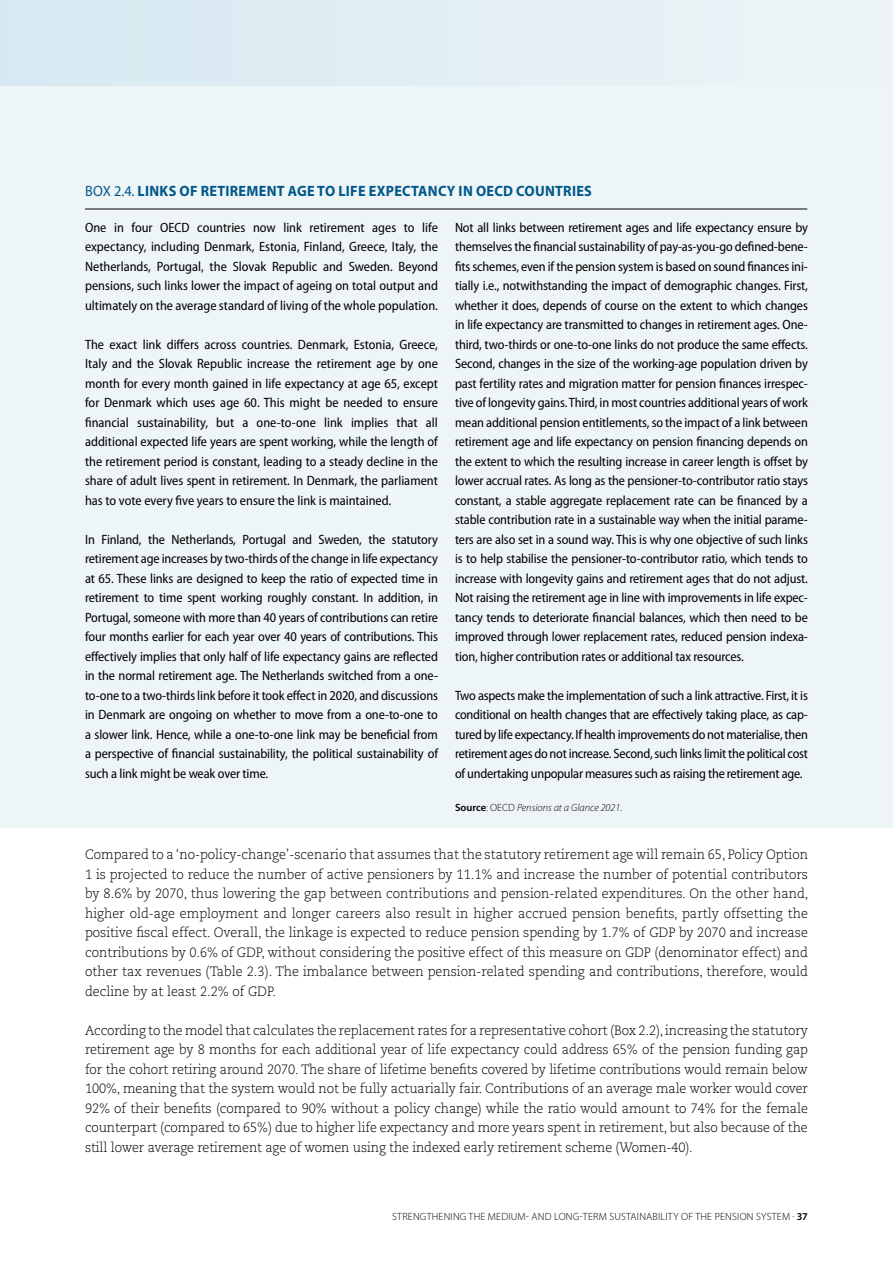
<style>
.page{position:relative;width:893px;height:1263px;background:#fff}
.page>*{position:absolute;margin:0;border:0;box-sizing:border-box;transform-origin:0 0}
.t1{font:700 15px "Myriad Pro";letter-spacing:.02em;color:#00578a;scale:.95 1}
.t2{font:semi-condensed 13.5px/19.5px "Myriad Pro";letter-spacing:-.01em;color:#000;text-align:justify}
.t3{font:300 13.5px/19.5px "Caecilia LT Pro 45";letter-spacing:-.01em;color:#000;text-align:justify;scale:.95 1}
.t4{font:300 10.5px "Myriad Pro";letter-spacing:.02em;color:#000}
.t5{font:italic 300 10.5px "Myriad Pro";color:#000}
.s1{font-weight:400}
.s2{font-weight:600;font-style:normal}
.s3{font-style:normal}
.s4{font-weight:600}
</style>
<div class="page">
<div style="left:0;top:0;width:893px;height:828px;background:#eef5f7"></div>
<div style="left:0;top:0;width:893px;height:85px;background:#e1eef4"></div>
<hr style="left:85px;top:209px;width:722px;height:1px;background:#000">
<p class="t1" style="left:85px;top:181px;width:535px"><span class="s1">BOX 2.4.</span> LINKS OF RETIREMENT AGE TO LIFE EXPECTANCY IN OECD COUNTRIES</p>
<p class="t2" style="left:85px;top:218px;width:354px">One in four OECD countries now link retirement ages to life expectancy, including Denmark, Estonia, Finland, Greece, Italy, the Netherlands, Portugal, the Slovak Republic and Sweden. Beyond pensions, such links lower the impact of ageing on total output and ultimately on the average standard of living of the whole population.</p>
<p class="t2" style="left:85px;top:335px;width:354px">The exact link differs across countries. Denmark, Estonia, Greece, Italy and the Slovak Republic increase the retirement age by one month for every month gained in life expectancy at age 65, except for Denmark which uses age 60. This might be needed to ensure financial sustainability, but a one-to-one link implies that all additional expected life years are spent working, while the length of the retirement period is constant, leading to a steady decline in the share of adult lives spent in retirement. In Denmark, the parliament has to vote every five years to ensure the link is maintained.</p>
<p class="t2" style="left:85px;top:530px;width:354px">In Finland, the Netherlands, Portugal and Sweden, the statutory retirement age increases by two-thirds of the change in life expectancy at 65. These links are designed to keep the ratio of expected time in retirement to time spent working roughly constant. In addition, in Portugal, someone with more than 40 years of contributions can retire four months earlier for each year over 40 years of contributions. This effectively implies that only half of life expectancy gains are reflected in the normal retirement age. The Netherlands switched from a one&shy;to-one to a two-thirds link before it took effect in 2020, and discussions in Denmark are ongoing on whether to move from a one-to-one to a slower link. Hence, while a one-to-one link may be beneficial from a perspective of financial sustainability, the political sustainability of such a link might be weak over time.</p>
<p class="t2" style="left:455px;top:218px;width:354px">Not all links between retirement ages and life expectancy ensure by themselves the financial sustainability of pay-as-you-go defined-bene&shy;fits schemes, even if the pension system is based on sound finances ini&shy;tially i.e., notwithstanding the impact of demographic changes. First, whether it does, depends of course on the extent to which changes in life expectancy are transmitted to changes in retirement ages. One&shy;third, two-thirds or one-to-one links do not produce the same effects.<br>Second, changes in the size of the working-age population driven by past fertility rates and migration matter for pension finances irrespec&shy;tive of longevity gains. Third, in most countries additional years of work mean additional pension entitlements, so the impact of a link between retirement age and life expectancy on pension financing depends on the extent to which the resulting increase in career length is offset by lower accrual rates. As long as the pensioner-to-contributor ratio stays constant, a stable aggregate replacement rate can be financed by a stable contribution rate in a sustainable way when the initial parame&shy;ters are also set in a sound way. This is why one objective of such links is to help stabilise the pensioner-to-contributor ratio, which tends to increase with longevity gains and retirement ages that do not adjust.<br>Not raising the retirement age in line with improvements in life expec&shy;tancy tends to deteriorate financial balances, which then need to be improved through lower replacement rates, reduced pension indexa&shy;tion, higher contribution rates or additional tax resources.</p>
<p class="t2" style="left:455px;top:686px;width:354px">Two aspects make the implementation of such a link attractive. First, it is conditional on health changes that are effectively taking place, as cap&shy;tured by life expectancy. If health improvements do not materialise, then retirement ages do not increase. Second, such links limit the political cost of undertaking unpopular measures such as raising the retirement age.</p>
<p class="t5" style="left:455px;top:801px;width:169px"><span class="s2">Source</span><span class="s3">: OECD</span> Pensions at a Glance 2021<span class="s3">.</span></p>
<p class="t3" style="left:85px;top:844px;width:763px">Compared to a ‘no-policy-change’-scenario that assumes that the statutory retirement age will remain 65, Policy Option 1 is projected to reduce the number of active pensioners by 11.1% and increase the number of potential contributors by 8.6% by 2070, thus lowering the gap between contributions and pension-related expenditures. On the other hand, higher old-age employment and longer careers also result in higher accrued pension benefits, partly offsetting the positive fiscal effect. Overall, the linkage is expected to reduce pension spending by 1.7% of GDP by 2070 and increase contributions by 0.6% of GDP, without considering the positive effect of this measure on GDP (denominator effect) and other tax revenues (Table 2.3). The imbalance between pension-related spending and contributions, therefore, would decline by at least 2.2% of GDP.</p>
<p class="t3" style="left:85px;top:1020px;width:762px">According to the model that calculates the replacement rates for a representative cohort (Box 2.2), increasing the statutory retirement age by 8 months for each additional year of life expectancy could address 65% of the pension funding gap for the cohort retiring around 2070. The share of lifetime benefits covered by lifetime contributions would remain below 100%, meaning that the system would not be fully actuarially fair. Contributions of an average male worker would cover 92% of their benefits (compared to 90% without a policy change) while the ratio would amount to 74% for the female counterpart (compared to 65%) due to higher life expectancy and more years spent in retirement, but also because of the still lower average retirement age of women using the indexed early retirement scheme (Women-40).</p>
<p class="t4" style="left:392px;top:1210px;width:417px">STRENGTHENING THE MEDIUM- AND LONG-TERM SUSTAINABILITY OF THE PENSION SYSTEM . <span class="s4">37</span></p>
</div>
